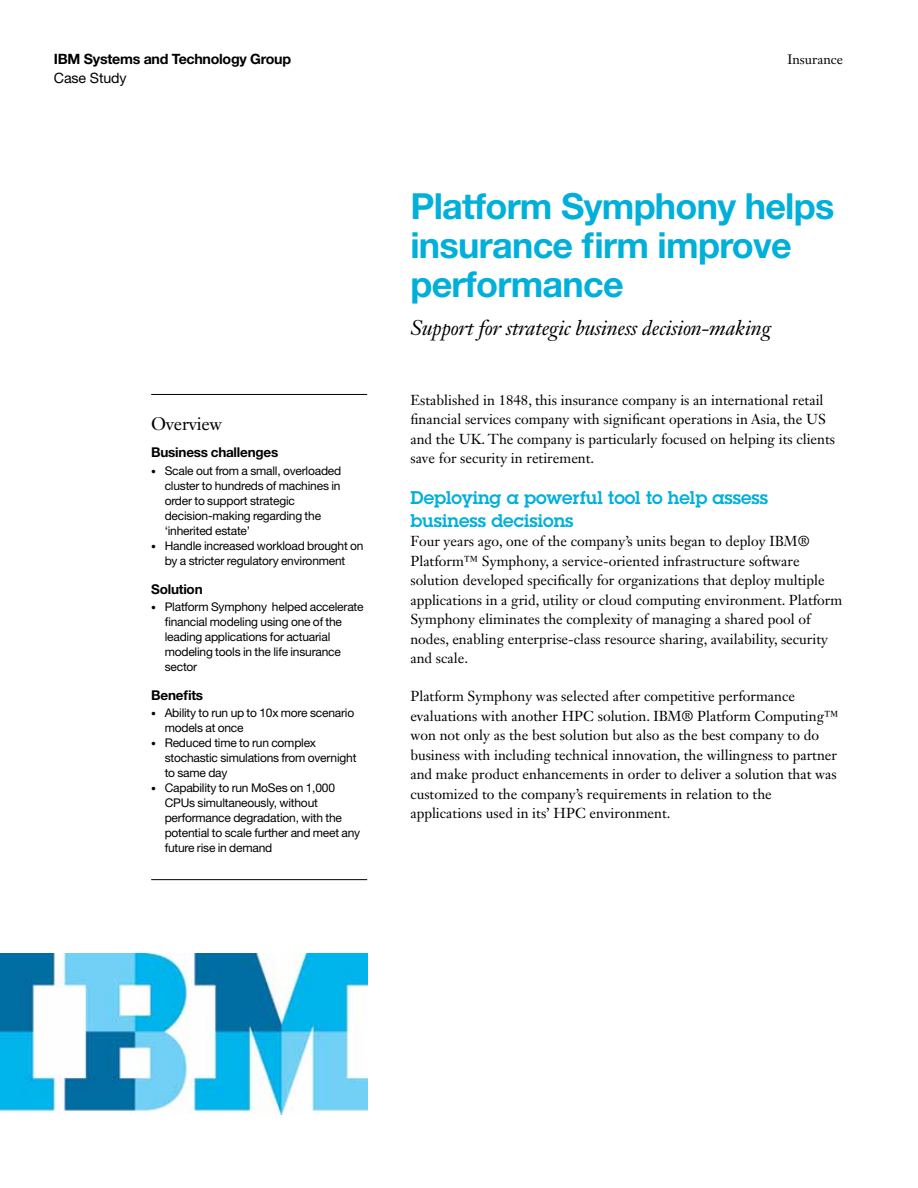
<style>
.page{position:relative;width:918px;height:1188px;background:#fff}
.page>*{position:absolute;margin:0;border:0;box-sizing:border-box;transform-origin:0 0}
._1A_title__color{font:700 36px/39px "Helvetica Neue LT Std";letter-spacing:-.02em;color:#00b0da}
._1B_subtitle{font:italic 21px "Janson Text LT Std";letter-spacing:-.01em;color:#000}
._2A_head__color{font:600 18px/22.5px "Lubalin Graph Std";color:#00b0da}
._3A_highlight_head{font:18px "Janson Text LT Std";letter-spacing:-.015em;color:#000}
._2C_body{font:14.25px/19.5px "Janson Text LT Std";color:#000}
.t1{font:700 14.25px "Helvetica Neue LT Std";letter-spacing:-.02em;color:#000}
.t2{font:14.25px "Helvetica Neue LT Std";letter-spacing:-.01em;color:#000}
._3B_highlight_subhea{font:700 13.5px "Helvetica Neue LT Std";letter-spacing:-.015em;color:#000}
.t3{font:13.5px "Janson Text LT Std";color:#000}
._3B_highlight_subhea-2{font:700 13.5px "Helvetica Neue";letter-spacing:-.015em;color:#000}
.t4{font:12px/15px "Helvetica Neue LT Std";letter-spacing:-.015em;color:#000}
.s1{font-size:9.75px}
</style>
<div class="page">
<img style="left:0;top:954px;width:367px;height:160px">
<hr style="left:151px;top:394px;width:216px;height:1px;background:#000">
<hr style="left:151px;top:879px;width:216px;height:1px;background:#000">
<p class="t1" style="left:54px;top:50px;width:239px">IBM Systems and Technology Group</p>
<p class="t3" style="left:787px;top:51px;width:57px">Insurance</p>
<p class="t2" style="left:54px;top:70px;width:74px">Case Study</p>
<p class="_3A_highlight_head" style="left:151px;top:413px;width:73px">Overview</p>
<p class="_3B_highlight_subhea" style="left:151px;top:444px;width:129px">Business challenges</p>
<p class="t4" style="left:165px;top:463px;width:178px;text-indent:-14px"><span class="s1">•</span> Scale out from a small, overloaded cluster to hundreds of machines in order to support strategic decision-making regarding the ‘inherited estate’</p>
<p class="t4" style="left:151px;top:538px;width:214px;text-align:center"><span class="s1">•</span> Handle increased workload brought on by a stricter regulatory environment</p>
<p class="_3B_highlight_subhea-2" style="left:151px;top:581px;width:53px">Solution</p>
<p class="t4" style="left:165px;top:599px;width:200px;text-indent:-14px"><span class="s1">•</span> Platform Symphony helped accelerate financial modeling using one of the leading applications for actuarial modeling tools in the life insurance sector</p>
<p class="_3B_highlight_subhea" style="left:151px;top:687px;width:53px">Benefits</p>
<p class="t4" style="left:165px;top:705px;width:191px;text-indent:-14px"><span class="s1">•</span> Ability to run up to 10x more scenario models at once</p>
<p class="t4" style="left:165px;top:735px;width:193px;text-indent:-14px"><span class="s1">•</span> Reduced time to run complex stochastic simulations from overnight to same day</p>
<p class="t4" style="left:165px;top:780px;width:197px;text-indent:-14px"><span class="s1">•</span> Capability to run MoSes on 1,000<br>CPUs simultaneously, without performance degradation, with the potential to scale further and meet any future rise in demand</p>
<p class="_1A_title__color" style="left:410px;top:186px;width:426px">Platform Symphony helps insurance firm improve performance</p>
<p class="_1B_subtitle" style="left:410px;top:315px;width:362px">Support for strategic business decision-making</p>
<p class="_2C_body" style="left:410px;top:390px;width:426px">Established in 1848, this insurance company is an international retail financial services company with significant operations in Asia, the US and the UK. The company is particularly focused on helping its clients save for security in retirement.</p>
<p class="_2A_head__color" style="left:410px;top:486px;width:359px">Deploying a powerful tool to help assess business decisions</p>
<p class="_2C_body" style="left:410px;top:532px;width:433px">Four years ago, one of the company’s units began to deploy IBM® Platform™ Symphony, a service-oriented infrastructure software solution developed specifically for organizations that deploy multiple applications in a grid, utility or cloud computing environment. Platform Symphony eliminates the complexity of managing a shared pool of nodes, enabling enterprise-class resource sharing, availability, security and scale.</p>
<p class="_2C_body" style="left:410px;top:686px;width:430px">Platform Symphony was selected after competitive performance evaluations with another HPC solution. IBM® Platform Computing™ won not only as the best solution but also as the best company to do business with including technical innovation, the willingness to partner and make product enhancements in order to deliver a solution that was customized to the company’s requirements in relation to the applications used in its’ HPC environment.</p>
</div>
